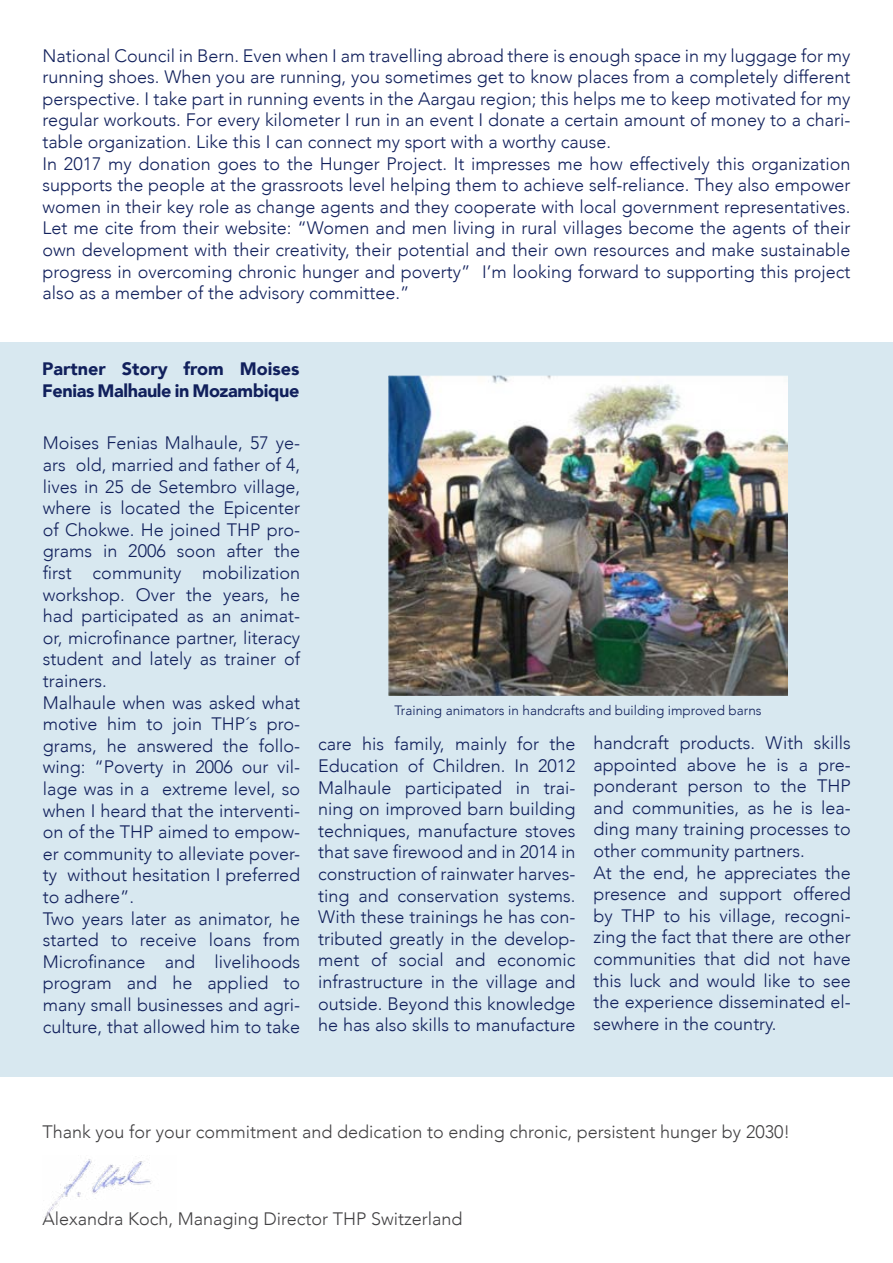
<style>
.page{position:relative;width:893px;height:1263px;background:#fff}
.page>*{position:absolute;margin:0;border:0;box-sizing:border-box;transform-origin:0 0}
.t1{font:300 18px/21.6px "Avenir";color:#11205c}
.t2{font:300 18px "Avenir";color:#414042}
.t3{font:900 18px/21.6px "Avenir";letter-spacing:-.02em;color:#11205c}
.t4{font:300 13.5px "Avenir";color:#11205c}
</style>
<div class="page">
<img style="left:43px;top:1159px;width:108px;height:60px">
<div style="left:0;top:342px;width:893px;height:734px;background:#d8e8f0"></div>
<img style="left:388px;top:375px;width:400px;height:321px">
<p class="t1" style="left:43px;top:45px;width:810px">National Council in Bern. Even when I am travelling abroad there is enough space in my luggage for my running shoes. When you are running, you sometimes get to know places from a completely different perspective. I take part in running events in the Aargau region; this helps me to keep motivated for my regular workouts. For every kilometer I run in an event I donate a certain amount of money to a chari&shy;table organization. Like this I can connect my sport with a worthy cause.<br>In 2017 my donation goes to the Hunger Project. It impresses me how effectively this organization supports the people at the grassroots level helping them to achieve self-reliance. They also empower women in their key role as change agents and they cooperate with local government representatives.<br>Let me cite from their website: “Women and men living in rural villages become the agents of their own development with their creativity, their potential and their own resources and make sustainable progress in overcoming chronic hunger and poverty” I’m looking forward to supporting this project also as a member of the advisory committee.”</p>
<p class="t3" style="left:42px;top:358px;width:259px">Partner Story from Moises<br>Fenias Malhaule in Mozambique</p>
<p class="t1" style="left:43px;top:432px;width:259px">Moises Fenias Malhaule, 57 ye&shy;ars old, married and father of 4, lives in 25 de Setembro village, where is located the Epicenter of Chokwe. He joined THP pro&shy;grams in 2006 soon after the first community mobilization workshop. Over the years, he had participated as an animat&shy;or, microfinance partner, literacy student and lately as trainer of trainers.<br>Malhaule when was asked what motive him to join THP´s pro&shy;grams, he answered the follo&shy;wing: “Poverty in 2006 our vil&shy;lage was in a extreme level, so when I heard that the interventi&shy;on of the THP aimed to empow&shy;er community to alleviate pover&shy;ty without hesitation I preferred to adhere”.<br>Two years later as animator, he started to receive loans from<br>Microfinance and livelihoods program and he applied to many small businesses and agri&shy;culture, that allowed him to take</p>
<p class="t4" style="left:394px;top:702px;width:369px">Training animators in handcrafts and building improved barns</p>
<p class="t1" style="left:318px;top:733px;width:259px;text-align:justify">care his family, mainly for the Education of Children. In 2012<br>Malhaule participated in trai&shy;ning on improved barn building techniques, manufacture stoves that save firewood and in 2014 in construction of rainwater harves&shy;ting and conservation systems.<br>With these trainings he has con&shy;tributed greatly in the develop&shy;ment of social and economic infrastructure in the village and outside. Beyond this knowledge he has also skills to manufacture</p>
<p class="t1" style="left:593px;top:732px;width:259px">handcraft products. With skills appointed above he is a pre&shy;ponderant person to the THP and communities, as he is lea&shy;ding many training processes to other community partners.<br>At the end, he appreciates the presence and support offered by THP to his village, recogni&shy;zing the fact that there are other communities that did not have this luck and would like to see the experience disseminated el&shy;sewhere in the country.</p>
<p class="t2" style="left:43px;top:1121px;width:749px">Thank you for your commitment and dedication to ending chronic, persistent hunger by 2030!</p>
<p class="t2" style="left:43px;top:1208px;width:421px">Alexandra Koch, Managing Director THP Switzerland</p>
</div>
